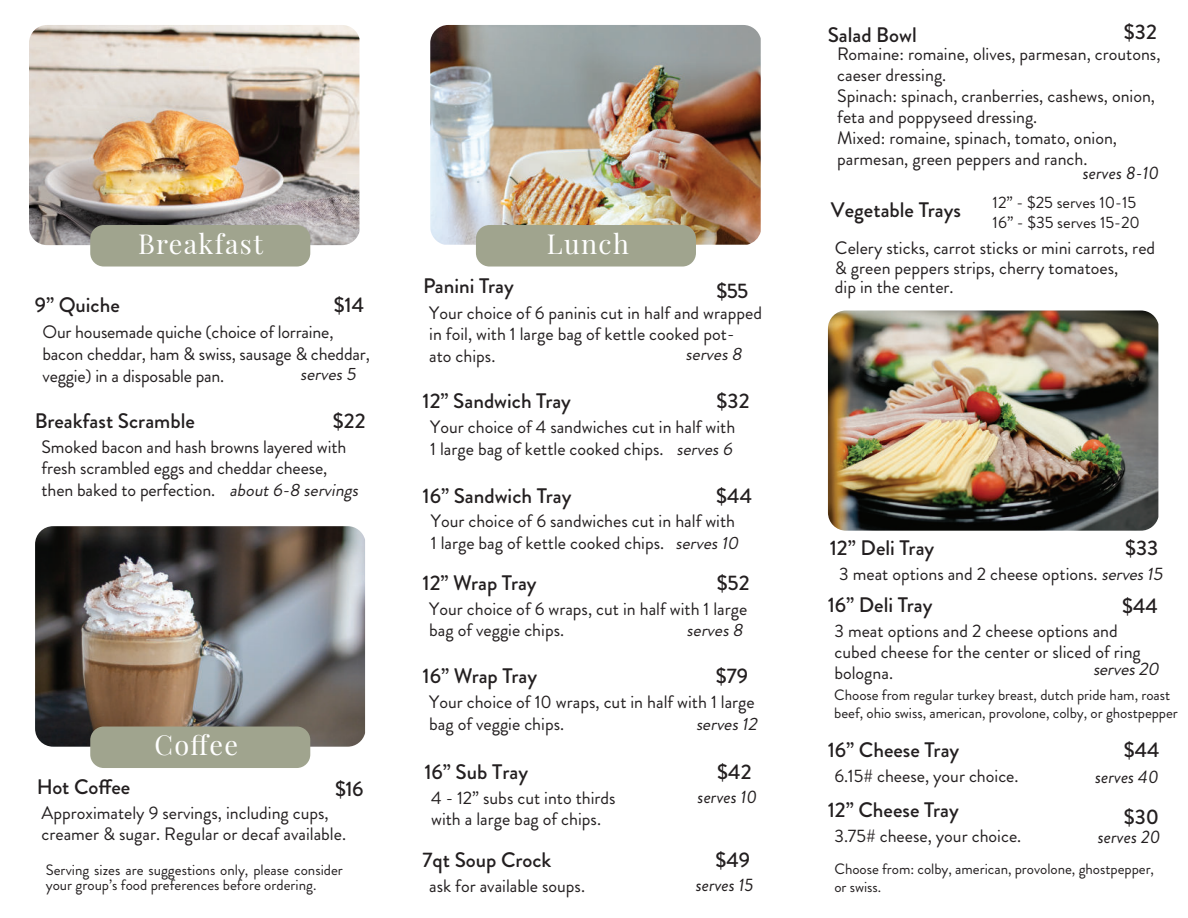
<style>
.page{position:relative;width:1188px;height:918px;background:#fff}
.page>*{position:absolute;margin:0;border:0;box-sizing:border-box;transform-origin:0 0}
.t1{font:27px "Playfair Display";letter-spacing:.05em;color:#fff}
.t2{font:500 21px "Brandon Grotesque";color:#231f20}
.t3{font:18px/21.6px "Brandon Grotesque";color:#231f20}
.t4{font:italic 18px "Brandon Grotesque";color:#231f20}
.t5{font:italic 18px "Brandon Grotesque";color:#231f20}
.t6{font:italic 17.7px "Brandon Grotesque";color:#231f20}
.t7{font:16.5px/19.8px "Brandon Grotesque";color:#231f20}
.t8{font:15px/18px "Brandon Grotesque";letter-spacing:-.005em;color:#231f20}
.s1{font-style:italic;font-size:17.7px}
.s2{font-family:"Minion Pro"}
.s3{font-style:italic}
</style>
<div class="page">
<img style="left:35px;top:526px;width:330px;height:221px">
<img style="left:430px;top:25px;width:331px;height:220px">
<img style="left:29px;top:25px;width:330px;height:220px">
<div style="left:476px;top:225px;width:220px;height:42px;background:#a0a48e;border-radius:14px"></div>
<div style="left:90px;top:727px;width:220px;height:41px;background:#a0a48e;border-radius:13px"></div>
<div style="left:90px;top:225px;width:220px;height:42px;background:#a0a48e;border-radius:13px"></div>
<img style="left:828px;top:310px;width:330px;height:221px">
<h1 class="t1" style="left:138px;top:229px;width:126px">Breakfast</h1>
<p class="t2" style="left:334px;top:296px;width:32px">$14</p>
<p class="t3" style="left:42px;top:323px;width:329px">Our housemade quiche (choice of lorraine, bacon cheddar, ham &amp; swiss, sausage &amp; cheddar, veggie) in a disposable pan.</p>
<p class="t2" style="left:333px;top:412px;width:34px">$22</p>
<p class="t3" style="left:42px;top:438px;width:306px">Smoked bacon and hash browns layered with fresh scrambled eggs and cheddar cheese, then baked to perfection.</p>
<p class="t2" style="left:35px;top:296px;width:87px">9” Quiche</p>
<p class="t6" style="left:300px;top:366px;width:60px">serves 5</p>
<p class="t2" style="left:35px;top:412px;width:162px">Breakfast Scramble</p>
<p class="t6" style="left:229px;top:482px;width:134px">about6-8 servings</p>
<p class="t2" style="left:37px;top:778px;width:95px">Hot Coffee</p>
<h1 class="t1" style="left:154px;top:724px;width:85px">Coffee</h1>
<p class="t2" style="left:335px;top:780px;width:30px">$16</p>
<p class="t3" style="left:42px;top:804px;width:306px">Approximately 9 servings, including cups, creamer &amp; sugar. Regular or decaf available.</p>
<p class="t8" style="left:46px;top:864px;width:299px;line-height:15px">Serving sizes are suggestions only, please consider your group’s food preferences before ordering.</p>
<p class="t2" style="left:423px;top:277px;width:92px">Panini Tray</p>
<h1 class="t1" style="left:547px;top:229px;width:84px">Lunch</h1>
<p class="t2" style="left:716px;top:282px;width:34px">$55</p>
<p class="t3" style="left:429px;top:304px;width:334px">Your choice of 6 paninis cut in half and wrapped in foil, with 1 large bag of kettle cooked pot-<br>ato chips.</p>
<p class="t6" style="left:686px;top:347px;width:61px">serves 8</p>
<p class="t2" style="left:422px;top:392px;width:150px">12” Sandwich Tray</p>
<p class="t2" style="left:717px;top:392px;width:34px">$32</p>
<p class="t3" style="left:430px;top:419px;width:307px">Your choice of 4 sandwiches cut in half with<br>1 large bag of kettle cooked chips. <span class="s1">serves 6</span></p>
<p class="t2" style="left:422px;top:487px;width:150px">16” Sandwich Tray</p>
<p class="t2" style="left:716px;top:487px;width:37px">$44</p>
<p class="t3" style="left:431px;top:512px;width:312px">Your choice of 6 sandwiches cut in half with<br>1 large bag of kettle cooked chips. <span class="s1">serves 10</span></p>
<p class="t2" style="left:422px;top:574px;width:116px">12” Wrap Tray</p>
<p class="t2" style="left:717px;top:574px;width:34px">$52</p>
<p class="t3" style="left:429px;top:600px;width:320px">Your choice of 6 wraps, cut in half with 1 large bag of veggie chips.</p>
<p class="t6" style="left:687px;top:623px;width:61px">serves 8</p>
<p class="t2" style="left:422px;top:667px;width:116px">16” Wrap Tray</p>
<p class="t2" style="left:716px;top:667px;width:34px">$79</p>
<p class="t3" style="left:429px;top:693px;width:327px">Your choice of 10 wraps, cut in half with 1 large bag of veggie chips.</p>
<p class="t6" style="left:696px;top:716px;width:66px">serves 12</p>
<p class="t2" style="left:424px;top:763px;width:105px">16” Sub Tray</p>
<p class="t2" style="left:717px;top:763px;width:36px">$42</p>
<p class="t3" style="left:431px;top:789px;width:186px">4 - 12” subs cut into thirds with a large bag of chips.</p>
<p class="t4" style="left:698px;top:786px;width:61px">serves 10</p>
<p class="t2" style="left:422px;top:851px;width:130px">7qt Soup Crock</p>
<p class="t2" style="left:715px;top:851px;width:36px">$49</p>
<p class="t3" style="left:429px;top:877px;width:157px">ask for available soups.</p>
<p class="t4" style="left:696px;top:874px;width:59px">serves 15</p>
<p class="t2" style="left:828px;top:26px;width:91px">Salad Bowl</p>
<p class="t2" style="left:1124px;top:23px;width:34px">$32</p>
<p class="t3" style="left:837px;top:46px;width:325px;line-height:21px">Romaine: romaine, olives, parmesan, croutons, caeser dressing.<br>Spinach: spinach, cranberries, cashews, onion, feta and poppyseed dressing.<br>Mixed: romaine, spinach, tomato, onion, parmesan, green peppers and ranch.</p>
<p class="t4" style="left:1083px;top:162px;width:78px">serves 8-10</p>
<p class="t2" style="left:831px;top:201px;width:132px">Vegetable Trays</p>
<p class="t7" style="left:993px;top:195px;width:149px">12” - $25 serves 10-15<br>16” - $35 serves 15-20</p>
<p class="t3" style="left:835px;top:240px;width:322px;line-height:19.5px">Celery sticks, carrot sticks or mini carrots, red &amp; green peppers strips, cherry tomatoes,<br>dip in the center.</p>
<p class="t2" style="left:1125px;top:539px;width:35px">$33</p>
<p class="t2" style="left:830px;top:539px;width:106px">12” Deli Tray</p>
<p class="t3" style="left:839px;top:565px;width:328px">3 meat options and 2 cheese options<span class="s2">.</span> <span class="s3">serves15</span></p>
<p class="t2" style="left:828px;top:596px;width:106px">16” Deli Tray</p>
<p class="t3" style="left:834px;top:622px;width:308px;line-height:21px">3 meat options and 2 cheese options and cubed cheese for the center or sliced of ring bologna.</p>
<p class="t2" style="left:1122px;top:597px;width:37px">$44</p>
<p class="t5" style="left:1093px;top:662px;width:71px">serves20</p>
<p class="t8" style="left:834px;top:687px;width:345px">Choose from regular turkey breast, dutch pride ham, roast beef, ohio swiss, american, provolone, colby, or ghostpepper</p>
<p class="t2" style="left:1124px;top:742px;width:37px">$44</p>
<p class="t2" style="left:828px;top:741px;width:133px">16” Cheese Tray</p>
<p class="t3" style="left:834px;top:767px;width:186px">6.15# cheese, your choice.</p>
<p class="t4" style="left:1095px;top:766px;width:65px">serves 40</p>
<p class="t2" style="left:828px;top:801px;width:133px">12” Cheese Tray</p>
<p class="t3" style="left:834px;top:827px;width:188px">3.75# cheese, your choice.</p>
<p class="t8" style="left:834px;top:862px;width:321px">Choose from: colby, american, provolone, ghostpepper, or swiss.</p>
<p class="t2" style="left:1124px;top:808px;width:37px">$30</p>
<p class="t4" style="left:1098px;top:826px;width:64px">serves 20</p>
</div>
